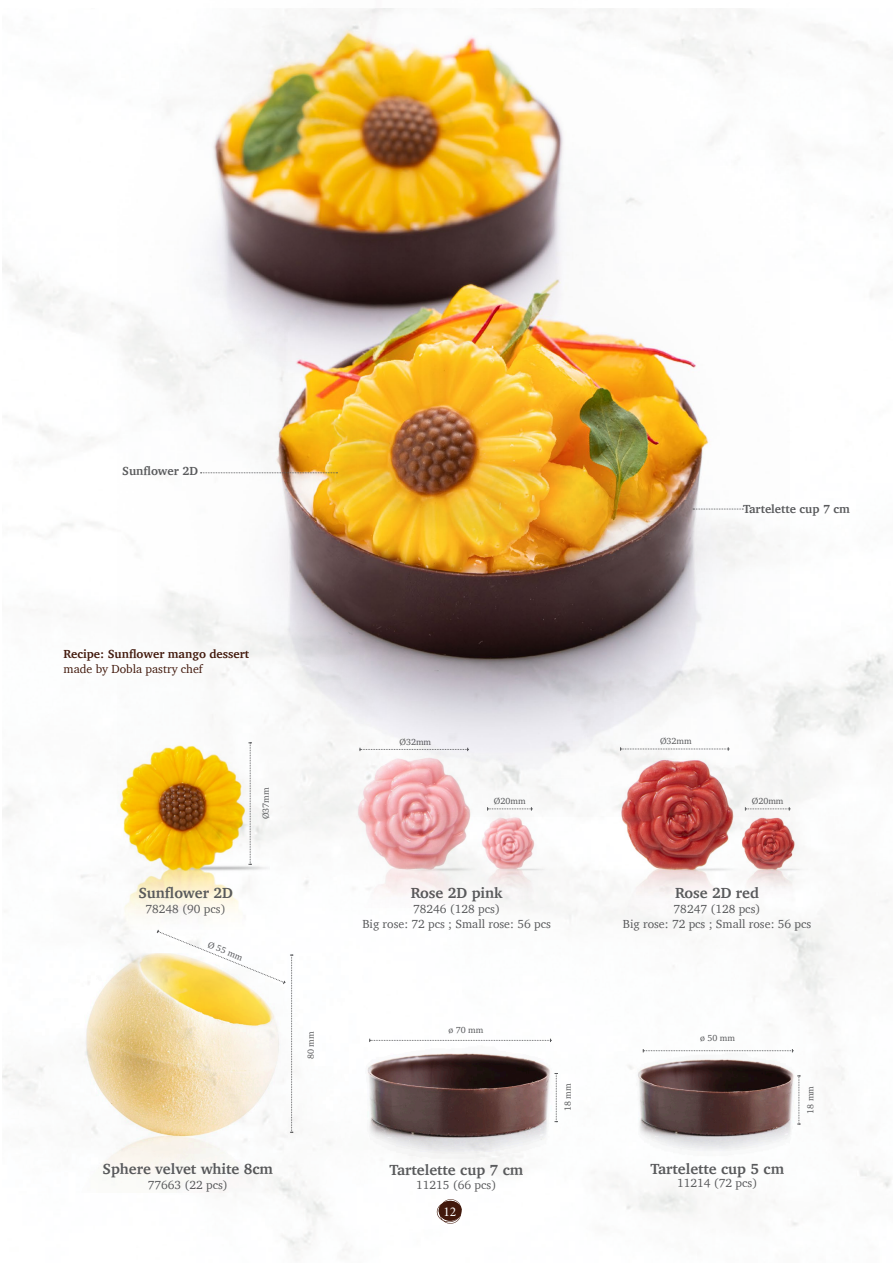
<style>
.page{position:relative;width:893px;height:1263px;background:#fff}
.page>*{position:absolute;margin:0;border:0;box-sizing:border-box;transform-origin:0 0}
.t1{font:700 15px "Charter";color:#58595b}
.t2{font:13.5px "Minion Pro";color:#fff}
.t3{font:12px "Charter";color:#58595b}
.t4{font:700 12px "Charter";color:#42190c}
.t5{font:700 12px "Charter";color:#58595b}
.t6{font:12px "Charter";color:#42190c}
.AFMETING_HOR{font:9px "Charter";color:#58595b}
.AFM_VERT_ONDER{font:9px "Charter";color:#58595b}
</style>
<div class="page">
<img style="left:615px;top:749px;width:245px;height:160px">
<img style="left:102px;top:724px;width:167px;height:229px">
<svg style="left:248px;top:817px;width:4px;height:48px"></svg>
<img style="left:353px;top:817px;width:245px;height:90px">
<svg style="left:437px;top:1199px;width:25px;height:25px"></svg>
<img style="left:2px;top:953px;width:364px;height:240px">
<svg style="left:156px;top:929px;width:137px;height:204px"></svg>
<img style="left:323px;top:980px;width:271px;height:184px">
<svg style="left:369px;top:1039px;width:182px;height:3px"></svg>
<svg style="left:554px;top:1073px;width:4px;height:49px"></svg>
<img style="left:594px;top:975px;width:245px;height:238px">
<svg style="left:643px;top:1049px;width:150px;height:3px"></svg>
<svg style="left:797px;top:1075px;width:4px;height:50px"></svg>
<img style="left:118px;top:8px;width:671px;height:809px">
<svg style="left:693px;top:509px;width:50px;height:1px"></svg>
<svg style="left:200px;top:472px;width:137px;height:1px"></svg>
<svg style="left:745px;top:807px;width:45px;height:3px"></svg>
<svg style="left:620px;top:747px;width:109px;height:4px"></svg>
<p class="t5" style="left:122px;top:461px;width:77px">Sunflower 2D</p>
<p class="t5" style="left:743px;top:499px;width:108px">Tartelette cup 7 cm</p>
<p class="t4" style="left:64px;top:644px;width:187px">Recipe: Sunflower mango dessert</p>
<p class="t6" style="left:64px;top:659px;width:141px">made by Dobla pastry chef</p>
<p class="AFMETING_HOR" style="left:258px;top:819px;width:33px;rotate:-90deg">Ø37mm</p>
<p class="t1" style="left:138px;top:879px;width:96px">Sunflower 2D</p>
<p class="t3" style="left:146px;top:898px;width:82px">78248 (90 pcs)</p>
<p class="AFMETING_HOR" style="left:211px;top:937px;width:38px;rotate:22deg">Ø 55 mm</p>
<p class="AFMETING_HOR" style="left:303px;top:1059px;width:29px;rotate:-90deg">80 mm</p>
<p class="t1" style="left:103px;top:1156px;width:172px">Sphere velvet white 8cm</p>
<p class="t3" style="left:148px;top:1174px;width:82px">77663 (22 pcs)</p>
<p class="AFMETING_HOR" style="left:399px;top:734px;width:33px">Ø32mm</p>
<p class="AFMETING_HOR" style="left:494px;top:793px;width:33px">Ø20mm</p>
<p class="t1" style="left:411px;top:880px;width:93px">Rose 2D pink</p>
<p class="t3" style="left:413px;top:899px;width:88px">78246 (128 pcs)</p>
<p class="t3" style="left:362px;top:914px;width:190px">Big rose: 72 pcs ; Small rose: 56 pcs</p>
<p class="AFMETING_HOR" style="left:448px;top:1023px;width:37px">ø 70 mm</p>
<p class="t1" style="left:389px;top:1157px;width:135px">Tartelette cup 7 cm</p>
<p class="t3" style="left:416px;top:1174px;width:82px">11215 (66 pcs)</p>
<p class="t2" style="left:443px;top:1202px;width:14px">12</p>
<p class="AFM_VERT_ONDER" style="left:560px;top:1111px;width:29px;rotate:-90deg">18 mm</p>
<p class="AFMETING_HOR" style="left:660px;top:734px;width:33px">Ø32mm</p>
<p class="AFMETING_HOR" style="left:752px;top:793px;width:33px">Ø20mm</p>
<p class="t1" style="left:675px;top:880px;width:86px">Rose 2D red</p>
<p class="t3" style="left:674px;top:899px;width:88px">78247 (128 pcs)</p>
<p class="t3" style="left:623px;top:914px;width:190px">Big rose: 72 pcs ; Small rose: 56 pcs</p>
<p class="AFMETING_HOR" style="left:700px;top:1030px;width:37px">ø 50 mm</p>
<p class="t1" style="left:650px;top:1155px;width:135px">Tartelette cup 5 cm</p>
<p class="t3" style="left:677px;top:1173px;width:82px">11214 (72 pcs)</p>
<p class="AFM_VERT_ONDER" style="left:803px;top:1114px;width:29px;rotate:-90deg">18 mm</p>
</div>
